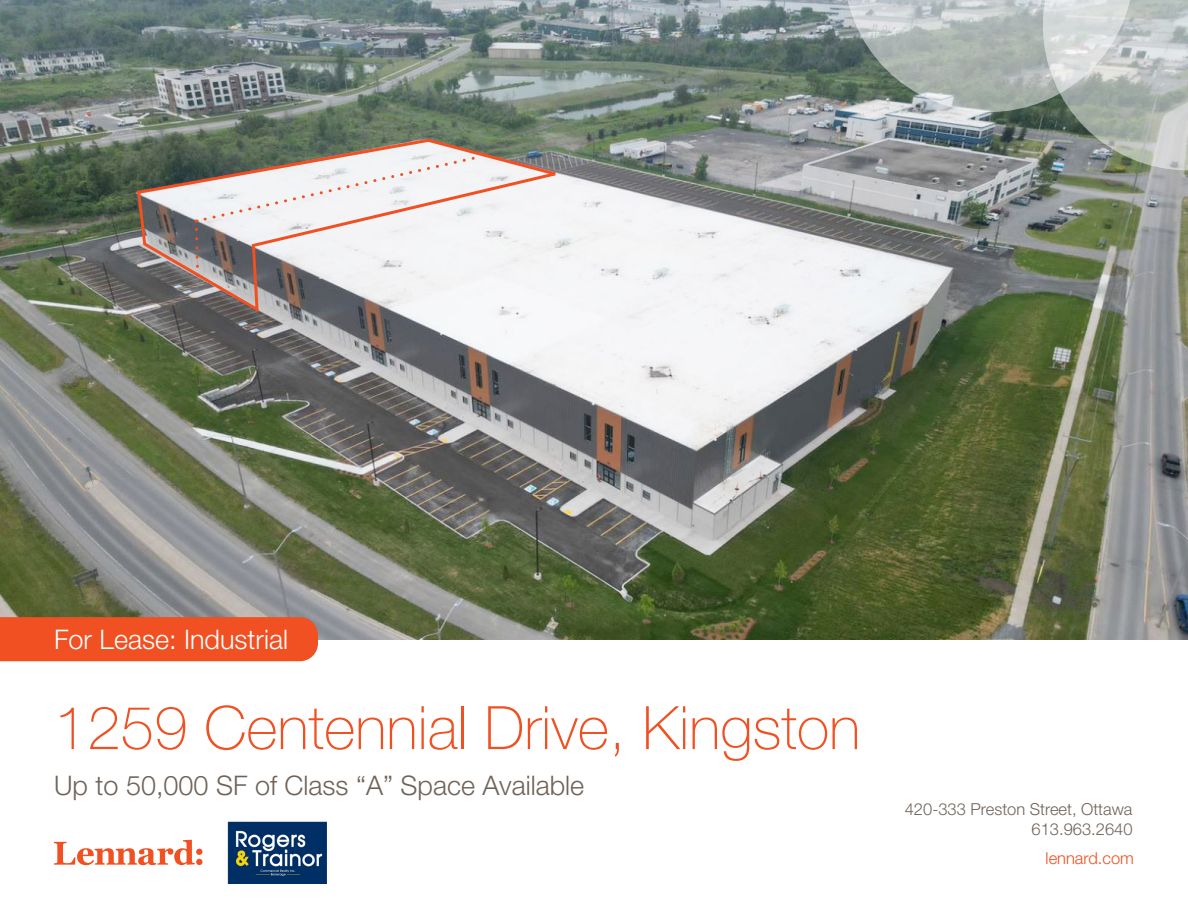
<style>
.page{position:relative;width:1188px;height:918px;background:#fff}
.page>*{position:absolute;margin:0;border:0;box-sizing:border-box;transform-origin:0 0}
.t1{font:100 60px "Helvetica Neue LT Std";color:#f05022}
.t2{font:300 27px "Helvetica Neue LT Std";color:#6f6359}
.t3{font:300 27px "Helvetica Neue LT Std";color:#fff}
.t4{font:300 16.5px/19.8px "Helvetica Neue LT Std";color:#6f6359;text-align:right}
.t5{font:300 16.5px "Helvetica Neue LT Std";color:#f05022}
</style>
<div class="page">
<img style="left:0;top:0;width:1188px;height:639px">
<div style="left:0;top:617px;width:318px;height:44px;background:#f05022"></div>
<svg style="left:54px;top:840px;width:148px;height:25px"></svg>
<img style="left:228px;top:822px;width:98px;height:61px">
<svg style="left:844px;top:0;width:344px;height:170px;background:#a6aeab"></svg>
<svg style="left:135px;top:137px;width:432px;height:178px"></svg>
<svg style="left:193px;top:153px;width:294px;height:124px"></svg>
<h2 class="t3" style="left:54px;top:623px;width:236px">For Lease: Industrial</h2>
<h1 class="t1" style="left:54px;top:693px;width:808px">1259 Centennial Drive, Kingston</h1>
<h2 class="t2" style="left:54px;top:769px;width:532px">Up to 50,000 SF of Class “A” Space Available</h2>
<p class="t4" style="left:905px;top:799px;width:229px">420-333 Preston Street, Ottawa<br>613.963.2640</p>
<p class="t5" style="left:1046px;top:848px;width:90px">lennard.com</p>
</div>
